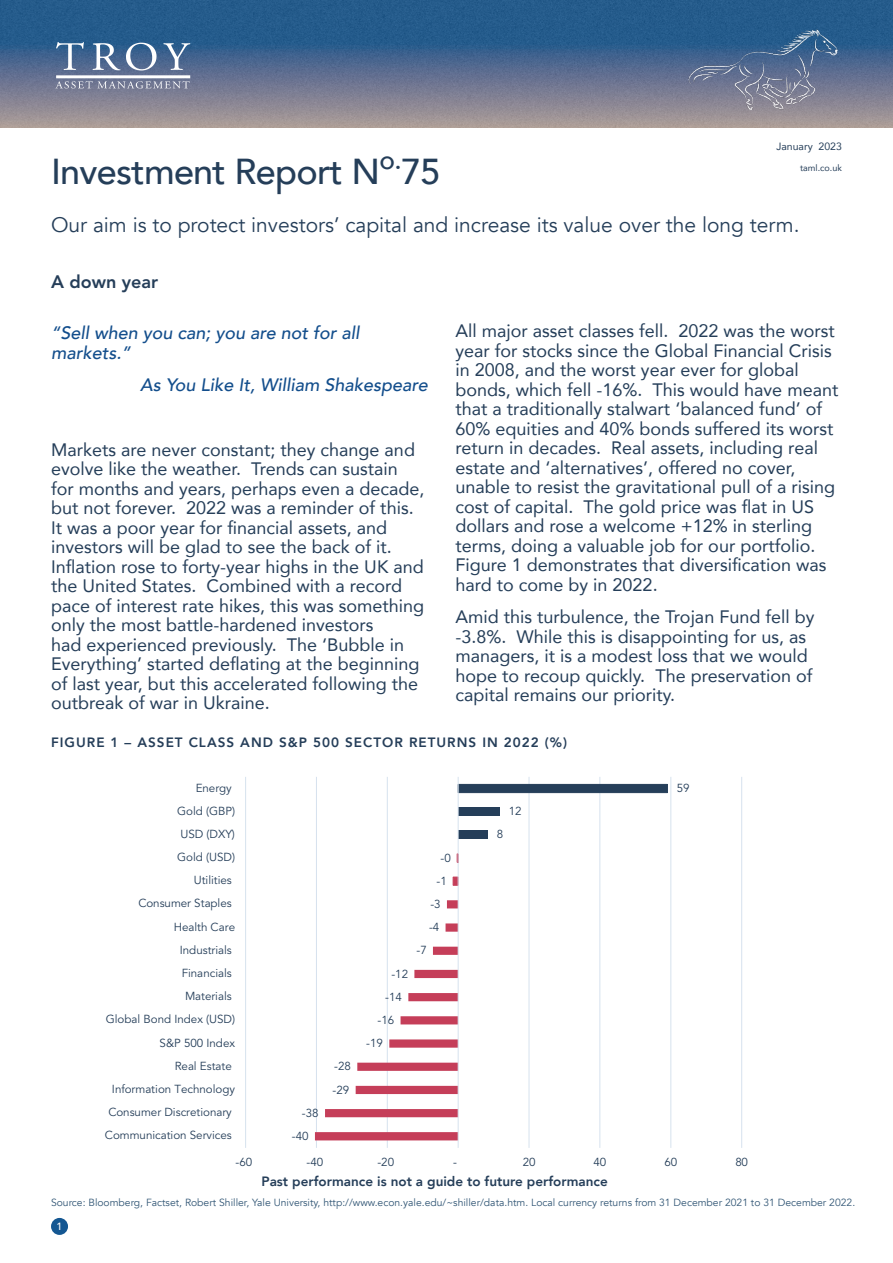
<style>
.page{position:relative;width:893px;height:1263px;background:#fff}
.page>*{position:absolute;margin:0;border:0;box-sizing:border-box;transform-origin:0 0}
.Page_title{font:500 36px "Avenir";letter-spacing:-.02em;color:#253e59}
.Subheading{font:21px "Avenir";color:#253e59}
.NL_copy{font:18px/19.5px "Avenir";color:#253e59}
.NL_quotes{font:italic 500 18px/19.5px "Avenir";color:#134e8c}
.SubHeading_NL{font:800 18px "Avenir LT Std";color:#253e59}
.Chart_heading{font:800 13.5px "Avenir";letter-spacing:.075em;color:#253e59}
.Chart_heading-2{font:800 13.5px "Avenir";letter-spacing:.01em;color:#253e59}
.t1{font:11.55px "Avenir LT Std";color:#253e59}
.Chart_heading-3{font:10.5px "Avenir";color:#253e59}
.t2{font:500 10.5px "Avenir";color:#fff}
.Source_copy{font:10.35px "Avenir";color:#315675}
.Chart_heading-4{font:9px "Avenir";color:#253e59}
</style>
<div class="page">
<img style="left:0;top:0;width:893px;height:128px">
<img style="left:689px;top:30px;width:149px;height:80px">
<svg style="left:55px;top:42px;width:135px;height:47px;background:#7589a7"></svg>
<div style="left:51px;top:1218px;width:17px;height:17px;background:#145792;border-radius:50%"></div>
<hr style="left:245px;top:777px;width:1px;height:371px;background:#d6e2ee">
<hr style="left:316px;top:777px;width:1px;height:371px;background:#d6e2ee">
<hr style="left:387px;top:777px;width:1px;height:371px;background:#d6e2ee">
<hr style="left:529px;top:777px;width:1px;height:371px;background:#d6e2ee">
<hr style="left:599px;top:777px;width:1px;height:371px;background:#d6e2ee">
<hr style="left:670px;top:777px;width:1px;height:371px;background:#d6e2ee">
<hr style="left:741px;top:777px;width:1px;height:371px;background:#d6e2ee">
<svg style="left:453px;top:877px;width:5px;height:9px"></svg>
<div style="left:458px;top:831px;width:29px;height:8px;background:#253e59"></div>
<div style="left:458px;top:807px;width:41px;height:9px;background:#253e59"></div>
<div style="left:458px;top:784px;width:210px;height:9px;background:#253e59"></div>
<svg style="left:315px;top:900px;width:143px;height:240px"></svg>
<hr style="left:458px;top:777px;width:1px;height:371px;background:#d6e2ee">
<p class="Page_title" style="left:51px;top:141px;width:391px">Investment Report N<sup>o.</sup>75</p>
<p class="Chart_heading-3" style="left:776px;top:138px;width:67px">January 2023</p>
<p class="Chart_heading-4" style="left:800px;top:161px;width:43px">taml.co.uk</p>
<p class="Subheading" style="left:51px;top:212px;width:750px">Our aim is to protect investors’ capital and increase its value over the long term.</p>
<p class="SubHeading_NL" style="left:51px;top:271px;width:108px">A down year</p>
<p class="NL_quotes" style="left:51px;top:324px;width:310px">“Sell when you can; you are not for all markets.”</p>
<p class="NL_quotes" style="left:140px;top:375px;width:289px">As You Like It, William Shakespeare</p>
<p class="NL_copy" style="left:455px;top:321px;width:384px">All major asset classes fell. 2022 was the worst year for stocks since the Global Financial Crisis in 2008, and the worst year ever for global bonds, which fell -16%. This would have meant that a traditionally stalwart ‘balanced fund’ of 60% equities and 40% bonds suffered its worst return in decades. Real assets, including real estate and ‘alternatives’, offered no cover, unable to resist the gravitational pull of a rising cost of capital. The gold price was flat in US dollars and rose a welcome +12% in sterling terms, doing a valuable job for our portfolio.<br>Figure 1 demonstrates that diversification was hard to come by in 2022.</p>
<p class="NL_copy" style="left:455px;top:607px;width:360px">Amid this turbulence, the Trojan Fund fell by -3.8%. While this is disappointing for us, as managers, it is a modest loss that we would hope to recoup quickly. The preservation of capital remains our priority.</p>
<p class="Chart_heading" style="left:51px;top:732px;width:518px">FIGURE 1 – ASSET CLASS AND S&amp;P 500 SECTOR RETURNS IN 2022 (%)</p>
<p class="NL_copy" style="left:51px;top:439px;width:375px">Markets are never constant; they change and evolve like the weather. Trends can sustain for months and years, perhaps even a decade, but not forever. 2022 was a reminder of this.<br>It was a poor year for financial assets, and investors will be glad to see the back of it.<br>Inflation rose to forty-year highs in the UK and the United States. Combined with a record pace of interest rate hikes, this was something only the most battle-hardened investors<br>had experienced previously. The ‘Bubble in Everything’ started deflating at the beginning of last year, but this accelerated following the outbreak of war in Ukraine.</p>
<p class="t1" style="left:196px;top:781px;width:38px">Energy</p>
<p class="t1" style="left:677px;top:781px;width:14px">59</p>
<p class="t1" style="left:177px;top:804px;width:59px">Gold (GBP)</p>
<p class="t1" style="left:509px;top:804px;width:14px">12</p>
<p class="t1" style="left:180px;top:827px;width:56px">USD (DXY)</p>
<p class="t1" style="left:497px;top:828px;width:8px">8</p>
<p class="t1" style="left:177px;top:850px;width:59px">Gold (USD)</p>
<p class="t1" style="left:440px;top:851px;width:12px">-0</p>
<p class="t1" style="left:194px;top:873px;width:39px">Utilities</p>
<p class="t1" style="left:436px;top:874px;width:12px">-1</p>
<p class="t1" style="left:138px;top:897px;width:95px">Consumer Staples</p>
<p class="t1" style="left:430px;top:897px;width:12px">-3</p>
<p class="t1" style="left:174px;top:920px;width:63px">Health Care</p>
<p class="t1" style="left:429px;top:920px;width:12px">-4</p>
<p class="t1" style="left:180px;top:943px;width:53px">Industrials</p>
<p class="t1" style="left:416px;top:944px;width:12px">-7</p>
<p class="t1" style="left:182px;top:966px;width:52px">Financials</p>
<p class="t1" style="left:391px;top:967px;width:18px">-12</p>
<p class="t1" style="left:185px;top:989px;width:48px">Materials</p>
<p class="t1" style="left:385px;top:990px;width:18px">-14</p>
<p class="t1" style="left:106px;top:1013px;width:131px">Global Bond Index (USD)</p>
<p class="t1" style="left:377px;top:1013px;width:18px">-16</p>
<p class="t1" style="left:160px;top:1036px;width:77px">S&amp;P 500 Index</p>
<p class="t1" style="left:366px;top:1036px;width:18px">-19</p>
<p class="t1" style="left:175px;top:1059px;width:59px">Real Estate</p>
<p class="t1" style="left:334px;top:1059px;width:18px">-28</p>
<p class="t1" style="left:112px;top:1082px;width:125px">Information Technology</p>
<p class="t1" style="left:333px;top:1083px;width:18px">-29</p>
<p class="t1" style="left:108px;top:1105px;width:125px">Consumer Discretionary</p>
<p class="t1" style="left:302px;top:1106px;width:18px">-38</p>
<p class="t1" style="left:105px;top:1128px;width:128px">Communication Services</p>
<p class="t1" style="left:292px;top:1129px;width:18px">-40</p>
<p class="t1" style="left:236px;top:1155px;width:18px">-60</p>
<p class="t1" style="left:306px;top:1155px;width:18px">-40</p>
<p class="t1" style="left:377px;top:1155px;width:18px">-20</p>
<p class="t1" style="left:453px;top:1155px;width:5px">-</p>
<p class="t1" style="left:523px;top:1155px;width:14px">20</p>
<p class="t1" style="left:594px;top:1155px;width:14px">40</p>
<p class="t1" style="left:664px;top:1155px;width:14px">60</p>
<p class="t1" style="left:735px;top:1155px;width:14px">80</p>
<p class="Chart_heading-2" style="left:261px;top:1171px;width:348px">Past performance is not a guide to future performance</p>
<p class="Source_copy" style="left:51px;top:1196px;width:806px">Source: Bloomberg, Factset, Robert Shiller, Yale University, http://www.econ.yale.edu/~shiller/data.htm. Local currency returns from 31 December 2021 to 31 December 2022.</p>
<p class="t2" style="left:57px;top:1217px;width:7px">1</p>
</div>
